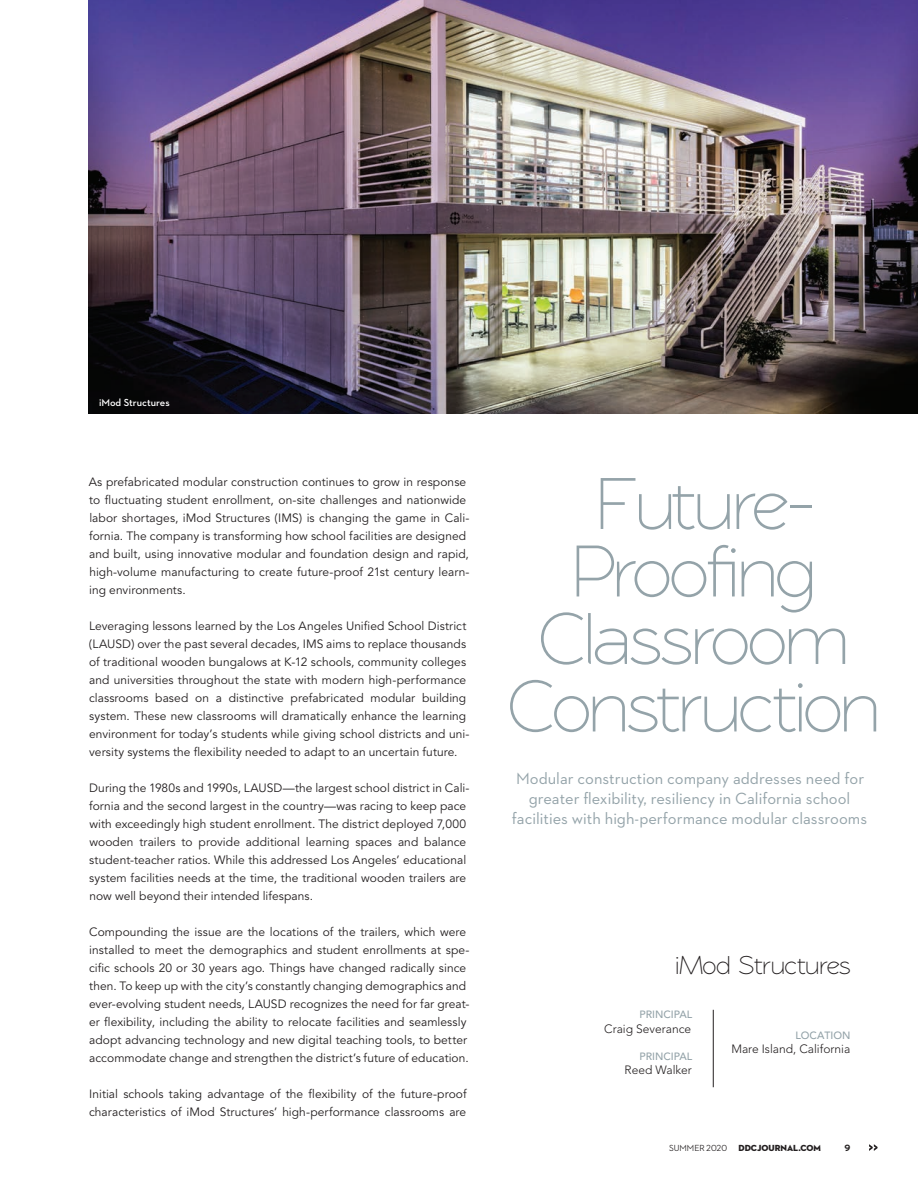
<style>
.page{position:relative;width:918px;height:1188px;background:#fff}
.page>*{position:absolute;margin:0;border:0;box-sizing:border-box;transform-origin:0 0}
.t1{font:75px/67.5px "Rawengulk Sans";letter-spacing:-.02em;color:#94a3a9;text-align:center}
.t2{font:26.4px "Rawengulk Sans";color:#231f20}
.t3{font:16.5px/19.8px "Neutraface 2 Text";color:#94a3a9;text-align:center}
.t4{font:12px/18px "Avenir";letter-spacing:.005em;color:#231f20}
.t5{font:300 12px "Avenir";color:#231f20}
.t6{font:500 10.5px "Avenir";color:#94a3a9}
.t7{font:600 10.35px "Neutraface 2 Text";color:#fff}
.t8{font:9px "Neutraface 2 Display Titling";color:#231f20}
.t9{font:500 9px "Neutraface 2 Display";color:#231f20}
.t10{font:700 9px "Interstate";color:#231f20}
</style>
<div class="page">
<svg style="left:869px;top:1144px;width:9px;height:7px"></svg>
<hr style="left:713px;top:1010px;width:1px;height:77px;background:#231f20">
<img style="left:89px;top:0;width:829px;height:414px">
<p class="t7" style="left:99px;top:396px;width:72px">iMod Structures</p>
<p class="t4" style="left:89px;top:473px;width:382px">As prefabricated modular construction continues to grow in response to fluctuating student enrollment, on-site challenges and nationwide labor shortages, iMod Structures (IMS) is changing the game in Cali&shy;fornia. The company is transforming how school facilities are designed and built, using innovative modular and foundation design and rapid, high-volume manufacturing to create future-proof 21st century learn&shy;ing environments.</p>
<p class="t4" style="left:89px;top:617px;width:382px">Leveraging lessons learned by the Los Angeles Unified School District (LAUSD) over the past several decades, IMS aims to replace thousands of traditional wooden bungalows at K-12 schools, community colleges and universities throughout the state with modern high-performance classrooms based on a distinctive prefabricated modular building system. These new classrooms will dramatically enhance the learning environment for today’s students while giving school districts and uni&shy;versity systems the flexibility needed to adapt to an uncertain future.</p>
<p class="t4" style="left:89px;top:779px;width:382px">During the 1980s and 1990s, LAUSD—the largest school district in Cali&shy;fornia and the second largest in the country—was racing to keep pace with exceedingly high student enrollment. The district deployed 7,000 wooden trailers to provide additional learning spaces and balance student-teacher ratios. While this addressed Los Angeles’ educational system facilities needs at the time, the traditional wooden trailers are now well beyond their intended lifespans.</p>
<p class="t4" style="left:89px;top:923px;width:382px">Compounding the issue are the locations of the trailers, which were installed to meet the demographics and student enrollments at spe&shy;cific schools 20 or 30 years ago. Things have changed radically since then. To keep up with the city’s constantly changing demographics and ever-evolving student needs, LAUSD recognizes the need for far great&shy;er flexibility, including the ability to relocate facilities and seamlessly adopt advancing technology and new digital teaching tools, to better accommodate change and strengthen the district’s future of education.</p>
<p class="t4" style="left:89px;top:1085px;width:379px">Initial schools taking advantage of the flexibility of the future-proof characteristics of iMod Structures’ high-performance classrooms are</p>
<h1 class="t1" style="left:509px;top:470px;width:372px">Future-<br>Proofing<br>Classroom<br>Construction</h1>
<h3 class="t3" style="left:512px;top:768px;width:357px">Modular construction company addresses need for greater flexibility, resiliency in California school facilities with high-performance modular classrooms</h3>
<h2 class="t2" style="left:676px;top:950px;width:177px">iMod Structures</h2>
<p class="t6" style="left:640px;top:1009px;width:54px">PRINCIPAL</p>
<p class="t5" style="left:604px;top:1022px;width:88px">Craig Severance</p>
<p class="t6" style="left:640px;top:1050px;width:54px">PRINCIPAL</p>
<p class="t5" style="left:625px;top:1063px;width:69px">Reed Walker</p>
<p class="t6" style="left:795px;top:1029px;width:57px">LOCATION</p>
<p class="t5" style="left:731px;top:1042px;width:120px">Mare Island, California</p>
<p class="t9" style="left:669px;top:1143px;width:59px">SUMMER 2020</p>
<p class="t8" style="left:739px;top:1142px;width:84px">DDCJOURNAL.COM</p>
<p class="t10" style="left:845px;top:1143px;width:7px">9</p>
</div>
